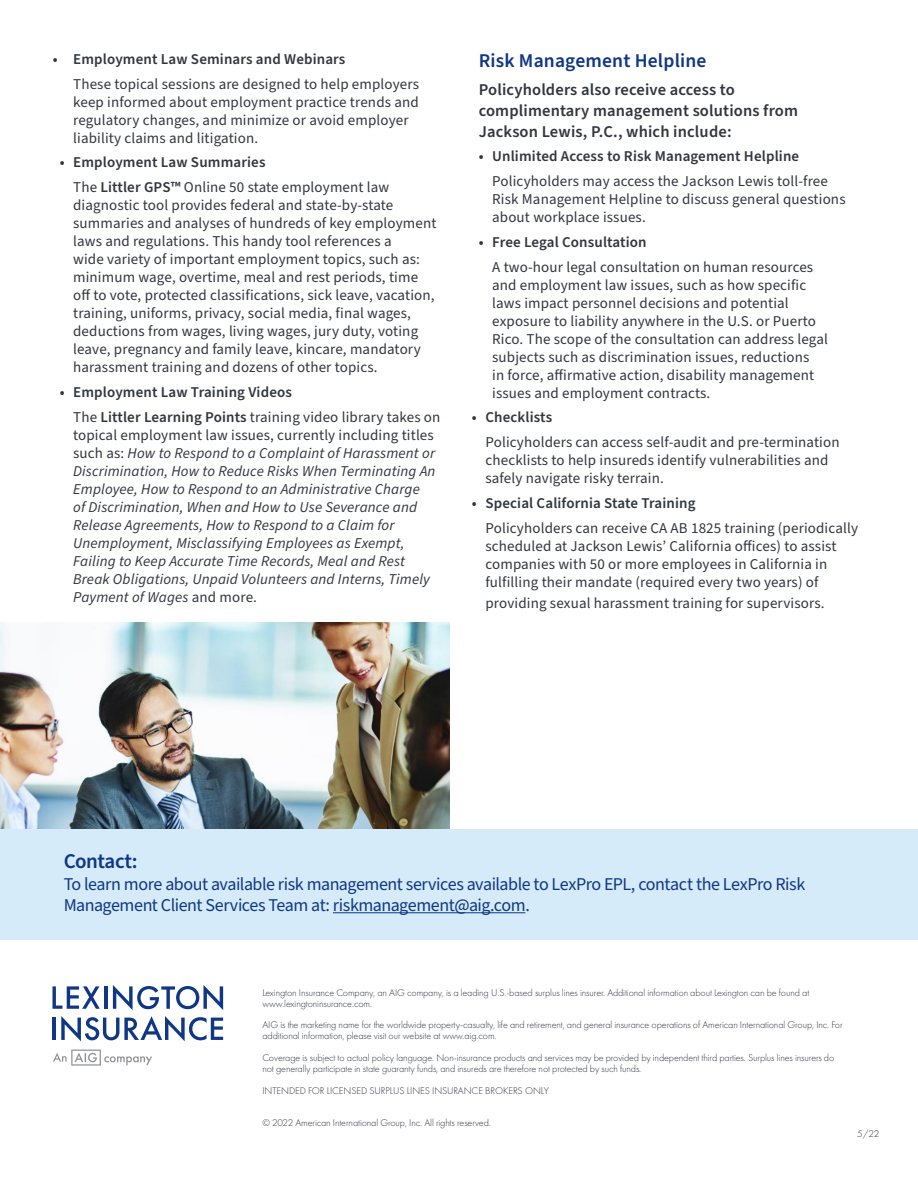
<style>
.page{position:relative;width:918px;height:1188px;background:#fff}
.page>*{position:absolute;margin:0;border:0;box-sizing:border-box;transform-origin:0 0}
.Contact_Kievit_8pt{font:600 21px "Source Sans Pro";letter-spacing:-.02em;color:#103785}
.t1{font:600 19.5px "Source Sans Pro";letter-spacing:.01em;color:#103785}
.Contact_Kievit_8pt-2{font:18px/21.6px "Source Sans Pro";letter-spacing:-.03em;color:#103785}
.t2{font:600 16.5px/21px "Source Sans Pro";letter-spacing:.01em;color:#323640}
.t3{font:15px/18px "Source Sans Pro";letter-spacing:.01em;color:#323640}
.t4{font:italic 15px/18px "Source Sans Pro";letter-spacing:.01em;color:#323640}
.t5{font:600 15px "Source Sans Pro";letter-spacing:.01em;color:#323640}
.t6{font:300 10.2px/10.8px "Futura PT";letter-spacing:-.01em;color:#323640}
.s1{font-weight:600}
.s2{font-style:normal}
.s3{font-weight:600;font-style:normal}
</style>
<div class="page">
<img style="left:0;top:622px;width:450px;height:207px">
<div style="left:0;top:829px;width:918px;height:111px;background:#d5ebf9"></div>
<hr style="left:333px;top:912px;width:192px;height:1px;background:#103785">
<svg style="left:52px;top:986px;width:48px;height:23px"></svg>
<hr style="left:104px;top:986px;width:3px;height:23px;background:#103785">
<svg style="left:113px;top:985px;width:110px;height:25px"></svg>
<hr style="left:52px;top:1018px;width:4px;height:22px;background:#103785">
<svg style="left:61px;top:1016px;width:162px;height:25px"></svg>
<svg style="left:53px;top:1050px;width:99px;height:16px"></svg>
<p class="t5" style="left:53px;top:49px;width:294px">• Employment Law Seminars and Webinars</p>
<p class="t3" style="left:73px;top:75px;width:347px">These topical sessions are designed to help employers keep informed about employment practice trends and regulatory changes, and minimize or avoid employer liability claims and litigation.</p>
<p class="t5" style="left:60px;top:152px;width:207px">• Employment Law Summaries</p>
<p class="t3" style="left:73px;top:179px;width:365px">The <span class="s1">Littler GPS™</span> Online 50 state employment law diagnostic tool provides federal and state-by-state summaries and analyses of hundreds of key employment laws and regulations. This handy tool references a<br>wide variety of important employment topics, such as: minimum wage, overtime, meal and rest periods, time off to vote, protected classifications, sick leave, vacation, training, uniforms, privacy, social media, final wages, deductions from wages, living wages, jury duty, voting leave, pregnancy and family leave, kincare, mandatory harassment training and dozens of other topics.</p>
<p class="t5" style="left:60px;top:382px;width:234px">• Employment Law Training Videos</p>
<p class="t4" style="left:73px;top:408px;width:369px"><span class="s2">The</span> <span class="s3">Littler Learning Points</span> <span class="s2">training video library takes on topical employment law issues, currently including titles such as:</span> How to Respond to a Complaint of Harassment or Discrimination, How to Reduce Risks When Terminating An Employee, How to Respond to an Administrative Charge<br>of Discrimination, When and How to Use Severance and Release Agreements, How to Respond to a Claim for Unemployment, Misclassifying Employees as Exempt, Failing to Keep Accurate Time Records, Meal and Rest Break Obligations, Unpaid Volunteers and Interns, Timely Payment of Wages <span class="s2">and more.</span></p>
<p class="t1" style="left:479px;top:47px;width:229px">Risk Management Helpline</p>
<p class="t2" style="left:479px;top:79px;width:321px">Policyholders also receive access to complimentary management solutions from<br>Jackson Lewis, P.C., which include:</p>
<p class="t5" style="left:479px;top:146px;width:322px">• Unlimited Access to Risk Management Helpline</p>
<p class="t3" style="left:492px;top:173px;width:355px">Policyholders may access the Jackson Lewis toll-free<br>Risk Management Helpline to discuss general questions about workplace issues.</p>
<p class="t5" style="left:479px;top:232px;width:169px">• Free Legal Consultation</p>
<p class="t3" style="left:492px;top:258px;width:337px">A two-hour legal consultation on human resources and employment law issues, such as how specific laws impact personnel decisions and potential exposure to liability anywhere in the U.S. or Puerto Rico. The scope of the consultation can address legal subjects such as discrimination issues, reductions<br>in force, affirmative action, disability management issues and employment contracts.</p>
<p class="t5" style="left:472px;top:407px;width:82px">• Checklists</p>
<p class="t3" style="left:485px;top:434px;width:356px">Policyholders can access self-audit and pre-termination checklists to help insureds identify vulnerabilities and safely navigate risky terrain.</p>
<p class="t5" style="left:472px;top:493px;width:225px">• Special California State Training</p>
<p class="t3" style="left:485px;top:519px;width:374px">Policyholders can receive CA AB 1825 training (periodically scheduled at Jackson Lewis’ California offices) to assist companies with 50 or more employees in California in fulfilling their mandate (required every two years) of</p>
<p class="t3" style="left:485px;top:594px;width:341px">providing sexual harassment training for supervisors.</p>
<p class="Contact_Kievit_8pt" style="left:64px;top:847px;width:75px">Contact:</p>
<p class="Contact_Kievit_8pt-2" style="left:64px;top:874px;width:743px">To learn more about available risk management services available to LexPro EPL, contact the LexPro Risk<br>Management Client Services Team at: riskmanagement@aig.com.</p>
<p class="t6" style="left:262px;top:987px;width:548px">Lexington Insurance Company, an AIG company, is a leading U.S.-based surplus lines insurer. Additional information about Lexington can be found at www.lexingtoninsurance.com.</p>
<p class="t6" style="left:262px;top:1020px;width:582px">AIG is the marketing name for the worldwide property-casualty, life and retirement, and general insurance operations of American International Group, Inc. For additional information, please visit our website at www.aig.com.</p>
<p class="t6" style="left:262px;top:1052px;width:573px">Coverage is subject to actual policy language. Non-insurance products and services may be provided by independent third parties. Surplus lines insurers do not generally participate in state guaranty funds, and insureds are therefore not protected by such funds.</p>
<p class="t6" style="left:262px;top:1085px;width:288px">INTENDED FOR LICENSED SURPLUS LINES INSURANCE BROKERS ONLY</p>
<p class="t6" style="left:262px;top:1118px;width:230px">© 2022 American International Group, Inc. All rights reserved.</p>
<p class="t6" style="left:857px;top:1128px;width:24px">5/22</p>
</div>
